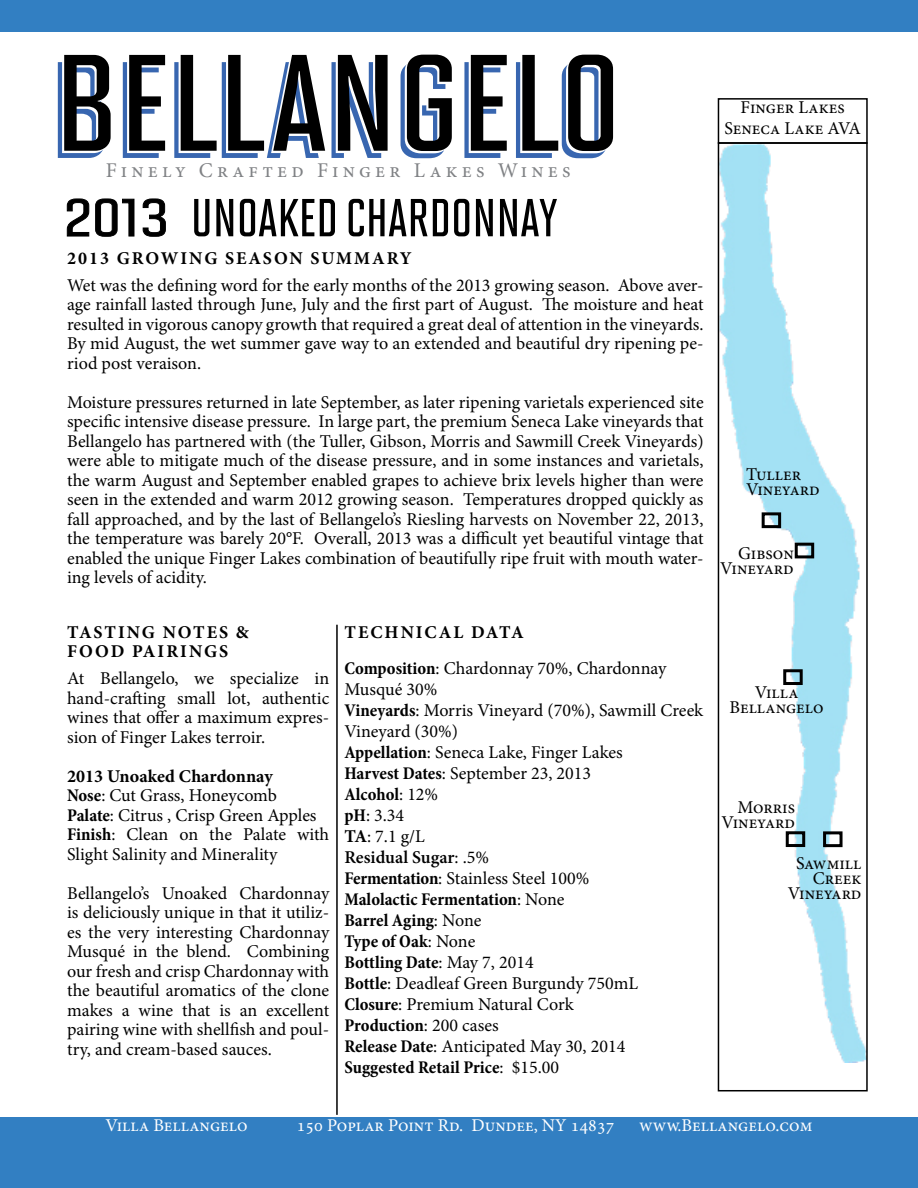
<style>
.page{position:relative;width:918px;height:1188px;background:#fff}
.page>*{position:absolute;margin:0;border:0;box-sizing:border-box;transform-origin:0 0}
.t1{font:21px "Minion Pro";letter-spacing:.2em;color:#808285}
.t2{font:18px/19.5px "Minion Pro";color:#000}
.t3{font:18px "Minion Pro";color:#fff}
.t4{font:700 18px/19.5px "Minion Pro";letter-spacing:.11em;color:#000}
.s1{font-weight:700}
.s2{font-weight:700;font-stretch:condensed}
.s3{font-weight:600}
</style>
<div class="page">
<img style="left:721px;top:145px;width:144px;height:918px">
<div style="left:718px;top:142px;width:150px;height:949px;border:2px solid #000"></div>
<div style="left:795px;top:543px;width:19px;height:15px;border:3px solid #000"></div>
<div style="left:762px;top:512px;width:19px;height:16px;border:3px solid #000"></div>
<div style="left:823px;top:831px;width:20px;height:16px;border:3px solid #000"></div>
<div style="left:786px;top:831px;width:19px;height:16px;border:3px solid #000"></div>
<div style="left:718px;top:98px;width:150px;height:46px;border:2px solid #000"></div>
<div style="left:0;top:1117px;width:918px;height:71px;background:#327fc2"></div>
<svg style="left:58px;top:55px;width:555px;height:103px"></svg>
<div style="left:783px;top:669px;width:20px;height:16px;border:3px solid #000"></div>
<svg style="left:67px;top:199px;width:22px;height:37px"></svg>
<svg style="left:95px;top:199px;width:39px;height:38px"></svg>
<svg style="left:143px;top:199px;width:23px;height:38px"></svg>
<div style="left:0;top:0;width:918px;height:31px;background:#327fc2"></div>
<hr style="left:336px;top:625px;width:2px;height:490px;background:#000">
<svg style="left:194px;top:199px;width:363px;height:37px"></svg>
<p class="t1" style="left:106px;top:157px;width:467px">Finely Crafted Finger Lakes Wines</p>
<p class="t2" style="left:724px;top:96px;width:138px;line-height:21.6px;text-align:center">Finger Lakes<br>Seneca Lake AVA</p>
<p class="t4" style="left:67px;top:248px;width:346px">2013 GROWING SEASON SUMMARY</p>
<p class="t2" style="left:67px;top:275px;width:638px;text-align:justify">Wet was the defining word for the early months of the 2013 growing season. Above aver&shy;age rainfall lasted through June, July and the first part of August. The moisture and heat resulted in vigorous canopy growth that required a great deal of attention in the vineyards.<br>By mid August, the wet summer gave way to an extended and beautiful dry ripening pe&shy;riod post veraison.</p>
<p class="t2" style="left:67px;top:392px;width:638px;text-align:justify">Moisture pressures returned in late September, as later ripening varietals experienced site specific intensive disease pressure. In large part, the premium Seneca Lake vineyards that Bellangelo has partnered with (the Tuller, Gibson, Morris and Sawmill Creek Vineyards) were able to mitigate much of the disease pressure, and in some instances and varietals, the warm August and September enabled grapes to achieve brix levels higher than were seen in the extended and warm 2012 growing season. Temperatures dropped quickly as fall approached, and by the last of Bellangelo’s Riesling harvests on November 22, 2013, the temperature was barely 20°F. Overall, 2013 was a difficult yet beautiful vintage that enabled the unique Finger Lakes combination of beautifully ripe fruit with mouth water&shy;ing levels of acidity.</p>
<p class="t4" style="left:67px;top:622px;width:183px">TASTING NOTES &amp;<br>FOOD PAIRI</p>
<p class="t4" style="left:189px;top:642px;width:41px">NGS</p>
<p class="t2" style="left:67px;top:669px;width:264px;text-align:justify">At Bellangelo, we specialize in hand-crafting small lot, authentic wines that offer a maximum expres&shy;sion of Finger Lakes terroir.</p>
<p class="t2" style="left:67px;top:766px;width:264px"><span class="s1">2013 UNOAKED CHARDONNAY<br></span><span class="s2">Nose</span>: Cut Grass, Honeycomb<br><span class="s2">Palate</span>: Citrus , Crisp Green Apples<br><span class="s2">Finish</span>: Clean on the Palate with<br>Slight Salinity and Minerality</p>
<p class="t2" style="left:67px;top:883px;width:264px;text-align:justify">Bellangelo’s Unoaked Chardonnay is deliciously unique in that it utiliz&shy;es the very interesting Chardonnay Musqué in the blend. Combining our fresh and crisp Chardonnay with the beautiful aromatics of the clone makes a wine that is an excellent pairing wine with shellfish and poul&shy;try, and cream-based sauces.</p>
<p class="t2" style="left:344px;top:614px;width:324px;line-height:36px"><span class="s1">TECHNICAL DATA<br></span><span class="s2">Composition</span>: Chardonnay 70%, Chardonnay</p>
<p class="t2" style="left:344px;top:679px;width:361px;line-height:21px">Musqué 30%<br><span class="s2">Vineyards</span>: Morris Vineyard (70%), Sawmill Creek<br>Vineyard (30%)<br><span class="s2">Appellation</span>: Seneca Lake, Finger Lakes<br><span class="s2">Harvest Dates</span>: September 23, 2013<br><span class="s2">Alcohol</span>: 12%<br><span class="s2">pH</span>: 3.34<br><span class="s1">TA</span>: 7.1 g/L<br><span class="s3">Residual Sugar</span>: .5%<br><span class="s2">Fermentation</span>: Stainless Steel 100%<br><span class="s2">Malolactic Fermentation</span>: None<br><span class="s2">Barrel Aging</span>: None<br><span class="s2">Type of Oak</span>: None<br><span class="s2">Bottling Date</span>: May 7, 2014<br><span class="s2">Bottle</span>: Deadleaf Green Burgundy 750mL<br><span class="s2">Closure</span>: Premium Natural Cork<br><span class="s2">Production</span>: 200 cases<br><span class="s2">Release Date</span>: Anticipated May 30, 2014<br><span class="s2">Suggested Retail Price</span>: $15.00</p>
<p class="t2" style="left:746px;top:467px;width:75px;line-height:15px">Tuller<br>Vineyard</p>
<p class="t2" style="left:720px;top:545px;width:75px;line-height:15px;text-align:right">Gibson<br>Vineyard</p>
<p class="t2" style="left:730px;top:685px;width:96px;line-height:15px;text-align:center">Villa<br>Bellangelo</p>
<p class="t2" style="left:721px;top:800px;width:75px;line-height:15px;text-align:right">Morris<br>Vineyard</p>
<p class="t2" style="left:788px;top:856px;width:75px;line-height:15px;text-align:right">Sawmill<br>Creek<br>Vineyard</p>
<p class="t3" style="left:106px;top:1114px;width:144px">Villa Bellangelo</p>
<p class="t3" style="left:297px;top:1114px;width:319px">150 Poplar Point Rd. Dundee, NY 14837</p>
<p class="t3" style="left:639px;top:1114px;width:175px">www.Bellangelo.com</p>
</div>
